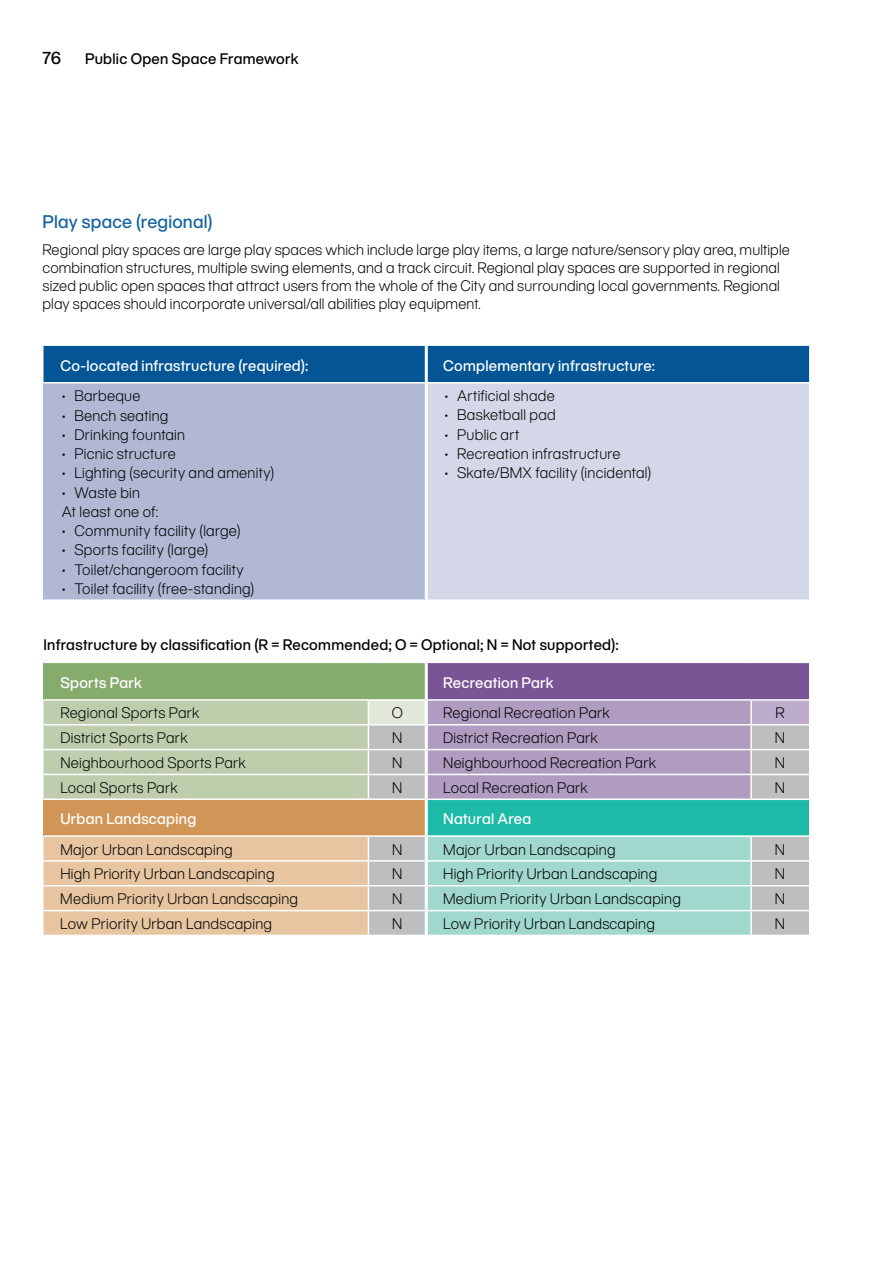
<style>
.page{position:relative;width:893px;height:1263px;background:#fff}
.page>*{position:absolute;margin:0;border:0;box-sizing:border-box;transform-origin:0 0}
.t1{font:500 18px "Helvetica Now Display";letter-spacing:.01em;color:#1564a0}
.t2{font:500 17.1px "Helvetica Now Display";color:#000}
.t3{font:300 15px/18px "Helvetica Now Display";letter-spacing:.015em;color:#000}
.t4{font:500 15px "Helvetica Now Display";letter-spacing:.02em;color:#fff}
.t5{font:500 15px "Helvetica Now Display";letter-spacing:.02em;color:#000}
</style>
<div class="page">
<div style="left:44px;top:346px;width:765px;height:36px;background:#035595"></div>
<div style="left:44px;top:383px;width:382px;height:217px;background:#b0b8d4"></div>
<div style="left:426px;top:383px;width:383px;height:217px;background:#d4d7e7"></div>
<hr style="left:44px;top:599px;width:382px;height:2px;background:#fff">
<hr style="left:426px;top:599px;width:383px;height:2px;background:#fff">
<hr style="left:425px;top:346px;width:3px;height:37px;background:#fff">
<hr style="left:425px;top:383px;width:3px;height:216px;background:#fff">
<div style="left:44px;top:662px;width:382px;height:38px;background:#85ab6d"></div>
<div style="left:426px;top:662px;width:383px;height:38px;background:#7a5595"></div>
<div style="left:368px;top:700px;width:58px;height:25px;background:#e2e8d9"></div>
<div style="left:428px;top:701px;width:322px;height:23px;background:#b09bc1"></div>
<div style="left:751px;top:700px;width:58px;height:25px;background:#bdaccb"></div>
<svg style="left:369px;top:725px;width:440px;height:210px;background:#b7acc2"></svg>
<div style="left:44px;top:799px;width:382px;height:37px;background:#d19657"></div>
<div style="left:426px;top:799px;width:383px;height:37px;background:#1dbaa7"></div>
<div style="left:428px;top:837px;width:322px;height:98px;background:#a0d8ce"></div>
<hr style="left:426px;top:662px;width:325px;height:1px;background:#fff">
<hr style="left:751px;top:662px;width:58px;height:1px;background:#fff">
<hr style="left:426px;top:699px;width:325px;height:2px;background:#fff">
<hr style="left:751px;top:699px;width:58px;height:2px;background:#fff">
<hr style="left:750px;top:701px;width:2px;height:23px;background:#fff">
<hr style="left:426px;top:749px;width:325px;height:1px;background:#fff">
<hr style="left:750px;top:750px;width:2px;height:24px;background:#fff">
<hr style="left:426px;top:774px;width:325px;height:1px;background:#fff">
<hr style="left:751px;top:774px;width:58px;height:1px;background:#fff">
<hr style="left:750px;top:775px;width:2px;height:23px;background:#fff">
<hr style="left:426px;top:798px;width:325px;height:2px;background:#fff">
<hr style="left:751px;top:798px;width:58px;height:2px;background:#fff">
<hr style="left:426px;top:835px;width:325px;height:2px;background:#fff">
<hr style="left:751px;top:835px;width:58px;height:2px;background:#fff">
<hr style="left:750px;top:837px;width:2px;height:23px;background:#fff">
<hr style="left:426px;top:860px;width:325px;height:2px;background:#fff">
<hr style="left:751px;top:860px;width:58px;height:2px;background:#fff">
<hr style="left:750px;top:862px;width:2px;height:23px;background:#fff">
<hr style="left:426px;top:885px;width:325px;height:1px;background:#fff">
<hr style="left:751px;top:885px;width:58px;height:1px;background:#fff">
<hr style="left:750px;top:886px;width:2px;height:24px;background:#fff">
<hr style="left:426px;top:910px;width:325px;height:1px;background:#fff">
<hr style="left:751px;top:910px;width:58px;height:1px;background:#fff">
<hr style="left:750px;top:911px;width:2px;height:24px;background:#fff">
<hr style="left:425px;top:663px;width:3px;height:36px;background:#fff">
<hr style="left:425px;top:701px;width:3px;height:23px;background:#fff">
<hr style="left:425px;top:725px;width:3px;height:24px;background:#fff">
<hr style="left:425px;top:750px;width:3px;height:24px;background:#fff">
<hr style="left:425px;top:775px;width:3px;height:23px;background:#fff">
<hr style="left:425px;top:800px;width:3px;height:35px;background:#fff">
<hr style="left:425px;top:837px;width:3px;height:23px;background:#fff">
<hr style="left:425px;top:862px;width:3px;height:23px;background:#fff">
<hr style="left:425px;top:886px;width:3px;height:24px;background:#fff">
<hr style="left:425px;top:911px;width:3px;height:24px;background:#fff">
<hr style="left:44px;top:662px;width:324px;height:1px;background:#fff">
<hr style="left:368px;top:662px;width:58px;height:1px;background:#fff">
<hr style="left:44px;top:699px;width:324px;height:2px;background:#fff">
<hr style="left:368px;top:699px;width:58px;height:2px;background:#fff">
<hr style="left:368px;top:724px;width:58px;height:1px;background:#fff">
<hr style="left:751px;top:724px;width:58px;height:1px;background:#fff">
<hr style="left:750px;top:725px;width:2px;height:24px;background:#fff">
<hr style="left:368px;top:749px;width:58px;height:1px;background:#fff">
<hr style="left:751px;top:749px;width:58px;height:1px;background:#fff">
<hr style="left:368px;top:774px;width:58px;height:1px;background:#fff">
<svg style="left:44px;top:700px;width:325px;height:98px;background:#c1d0b1"></svg>
<hr style="left:44px;top:798px;width:324px;height:2px;background:#fff">
<hr style="left:368px;top:798px;width:58px;height:2px;background:#fff">
<hr style="left:44px;top:835px;width:324px;height:2px;background:#fff">
<hr style="left:368px;top:835px;width:58px;height:2px;background:#fff">
<hr style="left:368px;top:860px;width:58px;height:2px;background:#fff">
<hr style="left:368px;top:885px;width:58px;height:1px;background:#fff">
<hr style="left:368px;top:910px;width:58px;height:1px;background:#fff">
<svg style="left:44px;top:836px;width:325px;height:99px;background:#e7c8a5"></svg>
<p class="t2" style="left:43px;top:46px;width:20px">76</p>
<p class="t5" style="left:85px;top:48px;width:215px">Public Open Space Framework</p>
<p class="t1" style="left:43px;top:210px;width:171px">Play space (regional)</p>
<p class="t3" style="left:43px;top:240px;width:749px">Regional play spaces are large play spaces which include large play items, a large nature/sensory play area, multiple combination structures, multiple swing elements, and a track circuit. Regional play spaces are supported in regional sized public open spaces that attract users from the whole of the City and surrounding local governments. Regional play spaces should incorporate universal/all abilities play equipment.</p>
<p class="t4" style="left:60px;top:355px;width:250px">Co-located infrastructure (required):</p>
<p class="t4" style="left:443px;top:355px;width:213px">Complementary infrastructure:</p>
<p class="t3" style="left:62px;top:387px;width:80px">• Barbeque</p>
<p class="t3" style="left:62px;top:406px;width:108px">• Bench seating</p>
<p class="t3" style="left:62px;top:425px;width:125px">• Drinking fountain</p>
<p class="t3" style="left:62px;top:444px;width:116px">• Picnic structure</p>
<p class="t3" style="left:62px;top:464px;width:214px">• Lighting (security and amenity)</p>
<p class="t3" style="left:62px;top:482px;width:98px;line-height:19.2px">• Waste bin<br>At least one of:</p>
<p class="t3" style="left:62px;top:521px;width:180px">• Community facility (large)</p>
<p class="t3" style="left:62px;top:541px;width:148px">• Sports facility (large)</p>
<p class="t3" style="left:62px;top:560px;width:184px">• Toilet/changeroom facility</p>
<p class="t3" style="left:62px;top:579px;width:194px">• Toilet facility (free-standing)</p>
<p class="t3" style="left:444px;top:387px;width:112px">• Artificial shade</p>
<p class="t3" style="left:444px;top:406px;width:113px">• Basketball pad</p>
<p class="t3" style="left:444px;top:425px;width:76px">• Public art</p>
<p class="t3" style="left:444px;top:444px;width:178px">• Recreation infrastructure</p>
<p class="t3" style="left:444px;top:464px;width:208px">• Skate/BMX facility (incidental)</p>
<p class="t5" style="left:43px;top:634px;width:577px">Infrastructure by classification (R = Recommended; O = Optional; N = Not supported):</p>
<p class="t4" style="left:60px;top:672px;width:83px">Sports Park</p>
<p class="t4" style="left:443px;top:672px;width:112px">Recreation Park</p>
<p class="t3" style="left:60px;top:704px;width:141px">Regional Sports Park</p>
<p class="t3" style="left:392px;top:704px;width:13px">O</p>
<p class="t3" style="left:443px;top:704px;width:168px">Regional Recreation Park</p>
<p class="t3" style="left:775px;top:704px;width:11px">R</p>
<p class="t3" style="left:60px;top:729px;width:129px">District Sports Park</p>
<p class="t3" style="left:392px;top:729px;width:12px">N</p>
<p class="t3" style="left:443px;top:729px;width:156px">District Recreation Park</p>
<p class="t3" style="left:775px;top:729px;width:12px">N</p>
<p class="t3" style="left:60px;top:754px;width:187px">Neighbourhood Sports Park</p>
<p class="t3" style="left:392px;top:754px;width:12px">N</p>
<p class="t3" style="left:443px;top:754px;width:214px">Neighbourhood Recreation Park</p>
<p class="t3" style="left:775px;top:754px;width:12px">N</p>
<p class="t3" style="left:60px;top:778px;width:119px">Local Sports Park</p>
<p class="t3" style="left:392px;top:778px;width:12px">N</p>
<p class="t3" style="left:443px;top:778px;width:146px">Local Recreation Park</p>
<p class="t3" style="left:775px;top:778px;width:12px">N</p>
<p class="t4" style="left:60px;top:808px;width:137px">Urban Landscaping</p>
<p class="t4" style="left:443px;top:808px;width:90px">Natural Area</p>
<p class="t3" style="left:60px;top:840px;width:174px">Major Urban Landscaping</p>
<p class="t3" style="left:392px;top:840px;width:12px">N</p>
<p class="t3" style="left:443px;top:840px;width:174px">Major Urban Landscaping</p>
<p class="t3" style="left:775px;top:840px;width:12px">N</p>
<p class="t3" style="left:60px;top:865px;width:216px">High Priority Urban Landscaping</p>
<p class="t3" style="left:392px;top:865px;width:12px">N</p>
<p class="t3" style="left:443px;top:865px;width:216px">High Priority Urban Landscaping</p>
<p class="t3" style="left:775px;top:865px;width:12px">N</p>
<p class="t3" style="left:60px;top:890px;width:239px">Medium Priority Urban Landscaping</p>
<p class="t3" style="left:392px;top:890px;width:12px">N</p>
<p class="t3" style="left:443px;top:890px;width:239px">Medium Priority Urban Landscaping</p>
<p class="t3" style="left:775px;top:890px;width:12px">N</p>
<p class="t3" style="left:60px;top:915px;width:213px">Low Priority Urban Landscaping</p>
<p class="t3" style="left:392px;top:915px;width:12px">N</p>
<p class="t3" style="left:443px;top:915px;width:213px">Low Priority Urban Landscaping</p>
<p class="t3" style="left:775px;top:915px;width:12px">N</p>
</div>
